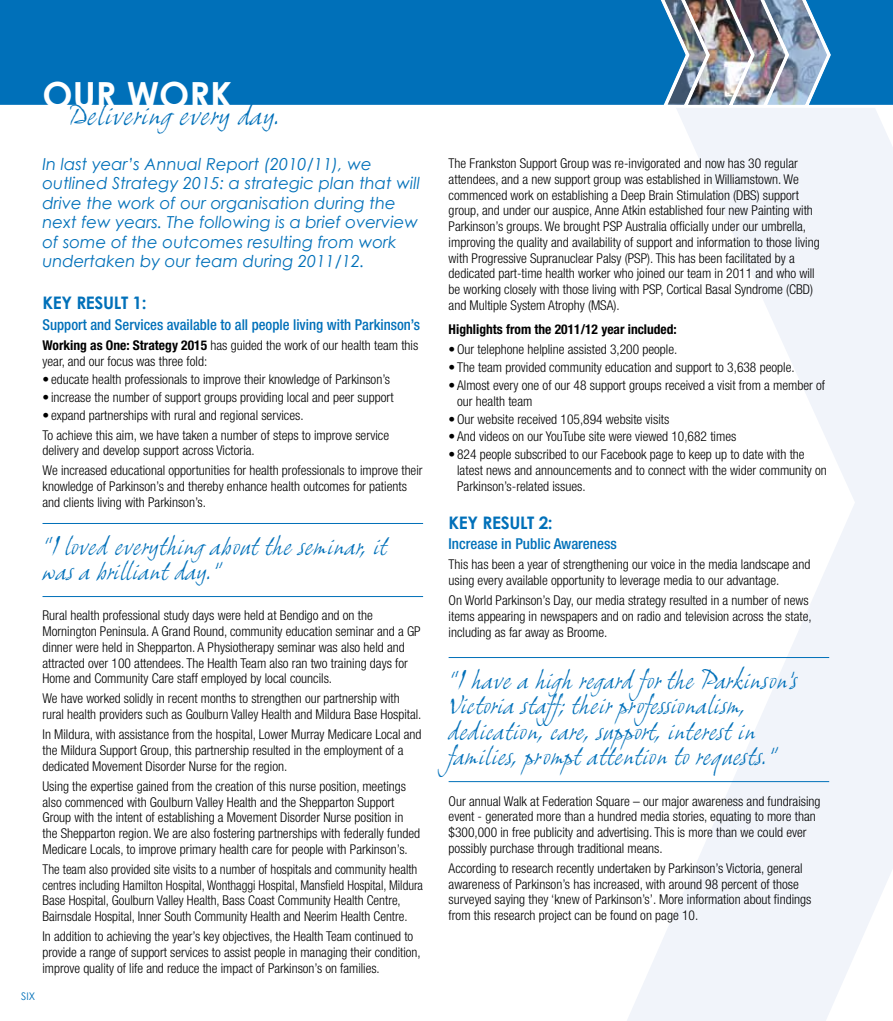
<style>
.page{position:relative;width:893px;height:1021px;background:#fff}
.page>*{position:absolute;margin:0;border:0;box-sizing:border-box;transform-origin:0 0}
.t1{font:700 36px "Century Gothic";color:#fff}
.t2{font:italic 27px "Grimshaw Hand ITC";color:#0070b9}
.t3{font:italic 24px/25.5px "Grimshaw Hand ITC";letter-spacing:-.01em;color:#0070b9}
.t4{font:700 17.25px "Century Gothic";letter-spacing:-.02em;color:#0070b9}
.t5{font:italic 16.5px/19.5px "Century Gothic";color:#0070b9}
.t6{font:500 condensed 15px "Helvetica Neue LT";color:#0070b9}
.t7{font:300 condensed 13.5px/15.8px "Helvetica Neue LT";color:#000}
.t8{font:700 condensed 13.5px "Helvetica Neue LT";color:#000}
.t9{font:10.5px "Century Gothic";color:#0070b9}
.s1{font-weight:700}
</style>
<div class="page">
<svg style="left:627px;top:110px;width:266px;height:910px;fill:#f1f4fa"></svg>
<div style="left:0;top:0;width:639px;height:105px;background:#0070b9"></div>
<img style="left:639px;top:0;width:254px;height:110px">
<hr style="left:43px;top:523px;width:380px;height:1px;background:#0070b9">
<hr style="left:43px;top:596px;width:380px;height:1px;background:#0070b9">
<hr style="left:449px;top:657px;width:380px;height:1px;background:#0070b9">
<hr style="left:449px;top:781px;width:380px;height:1px;background:#0070b9">
<h1 class="t1" style="left:43px;top:72px;width:192px">OUR WORK</h1>
<h2 class="t2" style="left:68px;top:99px;width:215px">Delivering every day.</h2>
<p class="t5" style="left:43px;top:154px;width:379px">In last year’s Annual Report (2010/11), we outlined Strategy 2015: a strategic plan that will drive the work of our organisation during the next few years. The following is a brief overview of some of the outcomes resulting from work undertaken by our team during 2011/12.</p>
<p class="t4" style="left:43px;top:292px;width:106px">KEY RESULT 1:</p>
<p class="t6" style="left:43px;top:316px;width:379px">Support and Services available to all people living with Parkinson’s</p>
<p class="t7" style="left:43px;top:337px;width:377px"><span class="s1">Working as One: Strategy 2015</span> has guided the work of our health team this year, and our focus was three fold:</p>
<p class="t7" style="left:43px;top:371px;width:349px">• educate health professionals to improve their knowledge of Parkinson’s</p>
<p class="t7" style="left:43px;top:389px;width:353px">• increase the number of support groups providing local and peer support</p>
<p class="t7" style="left:43px;top:405px;width:348px;line-height:20px">• expand partnerships with rural and regional services.<br>To achieve this aim, we have taken a number of steps to improve service</p>
<p class="t7" style="left:43px;top:440px;width:382px;line-height:20px">delivery and develop support across Victoria.<br>We increased educational opportunities for health professionals to improve their</p>
<p class="t7" style="left:43px;top:478px;width:366px">knowledge of Parkinson’s and thereby enhance health outcomes for patients and clients living with Parkinson’s.</p>
<h3 class="t3" style="left:43px;top:532px;width:347px">“I loved everything about the seminar, it was a brilliant day.”</h3>
<p class="t7" style="left:43px;top:607px;width:380px">Rural health professional study days were held at Bendigo and on the Mornington Peninsula. A Grand Round, community education seminar and a GP dinner were held in Shepparton. A Physiotherapy seminar was also held and attracted over 100 attendees. The Health Team also ran two training days for Home and Community Care staff employed by local councils.</p>
<p class="t7" style="left:43px;top:690px;width:380px">We have worked solidly in recent months to strengthen our partnership with rural health providers such as Goulburn Valley Health and Mildura Base Hospital.</p>
<p class="t7" style="left:43px;top:726px;width:381px">In Mildura, with assistance from the hospital, Lower Murray Medicare Local and the Mildura Support Group, this partnership resulted in the employment of a dedicated Movement Disorder Nurse for the region.</p>
<p class="t7" style="left:43px;top:778px;width:379px">Using the expertise gained from the creation of this nurse position, meetings also commenced with Goulburn Valley Health and the Shepparton Support Group with the intent of establishing a Movement Disorder Nurse position in the Shepparton region. We are also fostering partnerships with federally funded Medicare Locals, to improve primary health care for people with Parkinson’s.</p>
<p class="t7" style="left:43px;top:861px;width:382px">The team also provided site visits to a number of hospitals and community health centres including Hamilton Hospital, Wonthaggi Hospital, Mansfield Hospital, Mildura Base Hospital, Goulburn Valley Health, Bass Coast Community Health Centre, Bairnsdale Hospital, Inner South Community Health and Neerim Health Centre.</p>
<p class="t7" style="left:43px;top:928px;width:380px">In addition to achieving the year’s key objectives, the Health Team continued to provide a range of support services to assist people in managing their condition, improve quality of life and reduce the impact of Parkinson’s on families.</p>
<p class="t9" style="left:21px;top:989px;width:15px">SIX</p>
<p class="t7" style="left:449px;top:155px;width:373px">The Frankston Support Group was re-invigorated and now has 30 regular attendees, and a new support group was established in Williamstown. We commenced work on establishing a Deep Brain Stimulation (DBS) support group, and under our auspice, Anne Atkin established four new Painting with Parkinson’s groups. We brought PSP Australia officially under our umbrella, improving the quality and availability of support and information to those living with Progressive Supranuclear Palsy (PSP). This has been facilitated by a dedicated part-time health worker who joined our team in 2011 and who will be working closely with those living with PSP, Cortical Basal Syndrome (CBD) and Multiple System Atrophy (MSA).</p>
<p class="t8" style="left:449px;top:321px;width:230px">Highlights from the 2011/12 year included:</p>
<p class="t7" style="left:449px;top:341px;width:230px">•Our telephone helpline assisted 3,200 people.</p>
<p class="t7" style="left:449px;top:359px;width:348px">• The team provided community education and support to 3,638 people.</p>
<p class="t7" style="left:457px;top:377px;width:370px;text-indent:-9px">• Almost every one of our 48 support groups received a visit from a member of our health team</p>
<p class="t7" style="left:449px;top:411px;width:222px">•Our website received 105,894 website visits</p>
<p class="t7" style="left:449px;top:429px;width:289px">• And videos on our YouTube site were viewed 10,682 times</p>
<p class="t7" style="left:457px;top:446px;width:371px;text-indent:-9px">• 824 people subscribed to our Facebook page to keep up to date with the latest news and announcements and to connect with the wider community on<br>Parkinson’s-related issues.</p>
<p class="t4" style="left:449px;top:511px;width:106px">KEY RESULT 2:</p>
<p class="t6" style="left:449px;top:535px;width:170px">Increase in Public Awareness</p>
<p class="t7" style="left:449px;top:556px;width:363px">This has been a year of strengthening our voice in the media landscape and using every available opportunity to leverage media to our advantage.</p>
<p class="t7" style="left:449px;top:592px;width:365px">On World Parkinson’s Day, our media strategy resulted in a number of news items appearing in newspapers and on radio and television across the state, including as far away as Broome.</p>
<h3 class="t3" style="left:449px;top:666px;width:350px">“I have a high regard for the Parkinson’s Victoria staff; their professionalism, dedication, care, support, interest in families, prompt attention to requests.”</h3>
<p class="t7" style="left:449px;top:792px;width:373px">Our annual Walk at Federation Square – our major awareness and fundraising event - generated more than a hundred media stories, equating to more than $300,000 in free publicity and advertising. This is more than we could ever possibly purchase through traditional means.</p>
<p class="t7" style="left:449px;top:860px;width:364px">According to research recently undertaken by Parkinson’s Victoria, general awareness of Parkinson’s has increased, with around 98 percent of those surveyed saying they ‘knew of Parkinson’s’. More information about findings from this research project can be found on page 10.</p>
</div>
